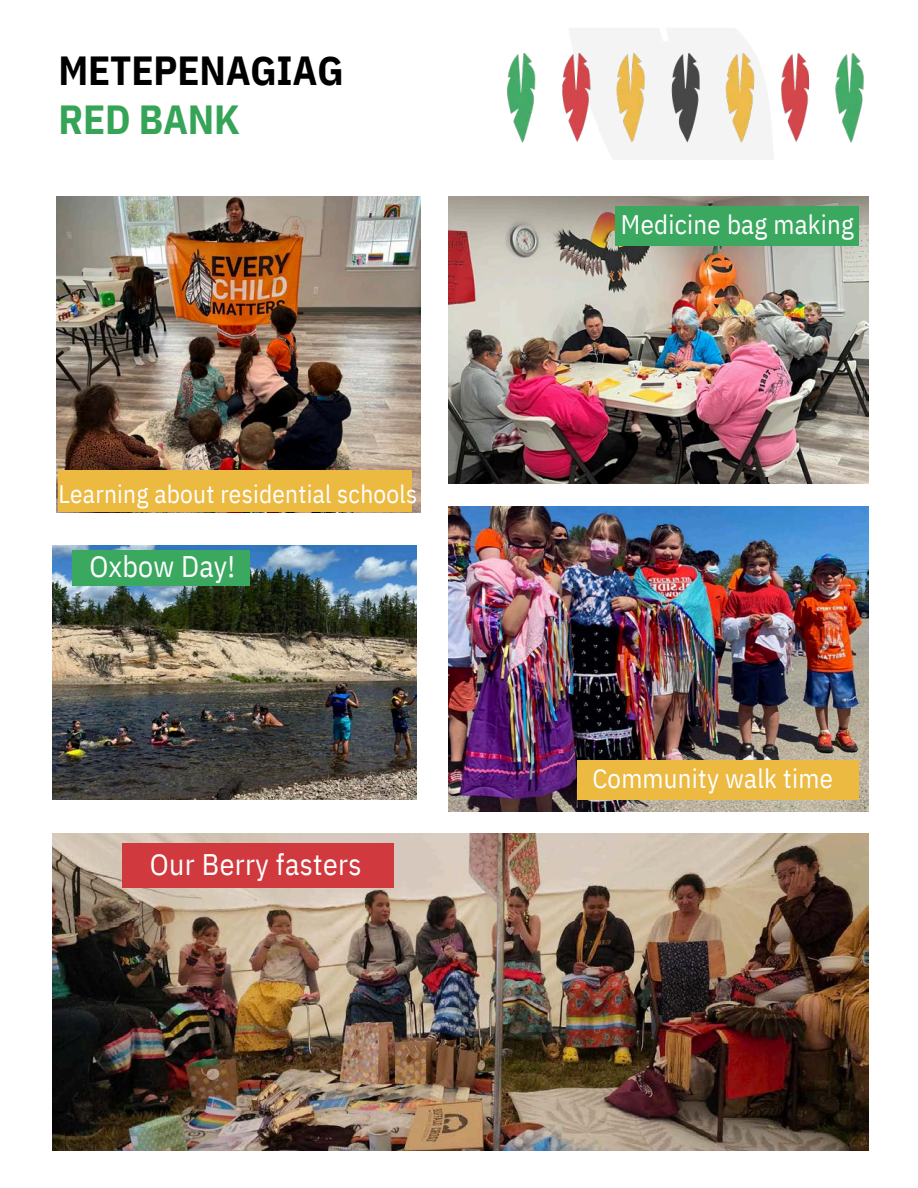
<style>
.page{position:relative;width:918px;height:1188px;background:#fff}
.page>*{position:absolute;margin:0;border:0;box-sizing:border-box;transform-origin:0 0}
.t1{font:700 40.5px/48.3px "IBM Plex Sans Cond";letter-spacing:-.005em;color:#000}
.t2{font:29.7px "IBM Plex Sans Cond";letter-spacing:.015em;color:#fff}
.t3{font:26.7px "IBM Plex Sans Cond";letter-spacing:.01em;color:#fff}
.t4{font:25.2px "IBM Plex Sans Cond";letter-spacing:.01em;color:#fff}
.s1{color:#36a457}
</style>
<div class="page">
<img style="left:507px;top:28px;width:357px;height:131px">
<img style="left:449px;top:197px;width:419px;height:287px">
<img style="left:52px;top:834px;width:817px;height:317px">
<img style="left:449px;top:507px;width:419px;height:305px">
<img style="left:52px;top:546px;width:365px;height:254px">
<img style="left:56px;top:197px;width:365px;height:316px">
<div style="left:59px;top:470px;width:353px;height:41px;background:#ecb941"></div>
<div style="left:122px;top:843px;width:272px;height:45px;background:#d0393e"></div>
<div style="left:73px;top:550px;width:177px;height:35px;background:#3ba860"></div>
<div style="left:578px;top:760px;width:281px;height:40px;background:#ecb941"></div>
<div style="left:615px;top:207px;width:244px;height:39px;background:#3ba860"></div>
<h1 class="t1" style="left:59px;top:46px;width:287px">METEPENAGIAG<br><span class="s1">RED BANK</span></h1>
<h2 class="t4" style="left:59px;top:477px;width:360px">Learning about residential schools</h2>
<p class="t2" style="left:89px;top:547px;width:147px">Oxbow Day!</p>
<p class="t2" style="left:150px;top:845px;width:213px">Our Berry fasters</p>
<p class="t3" style="left:621px;top:207px;width:235px">Medicine bag making</p>
<p class="t3" style="left:592px;top:761px;width:242px">Community walk time</p>
</div>
